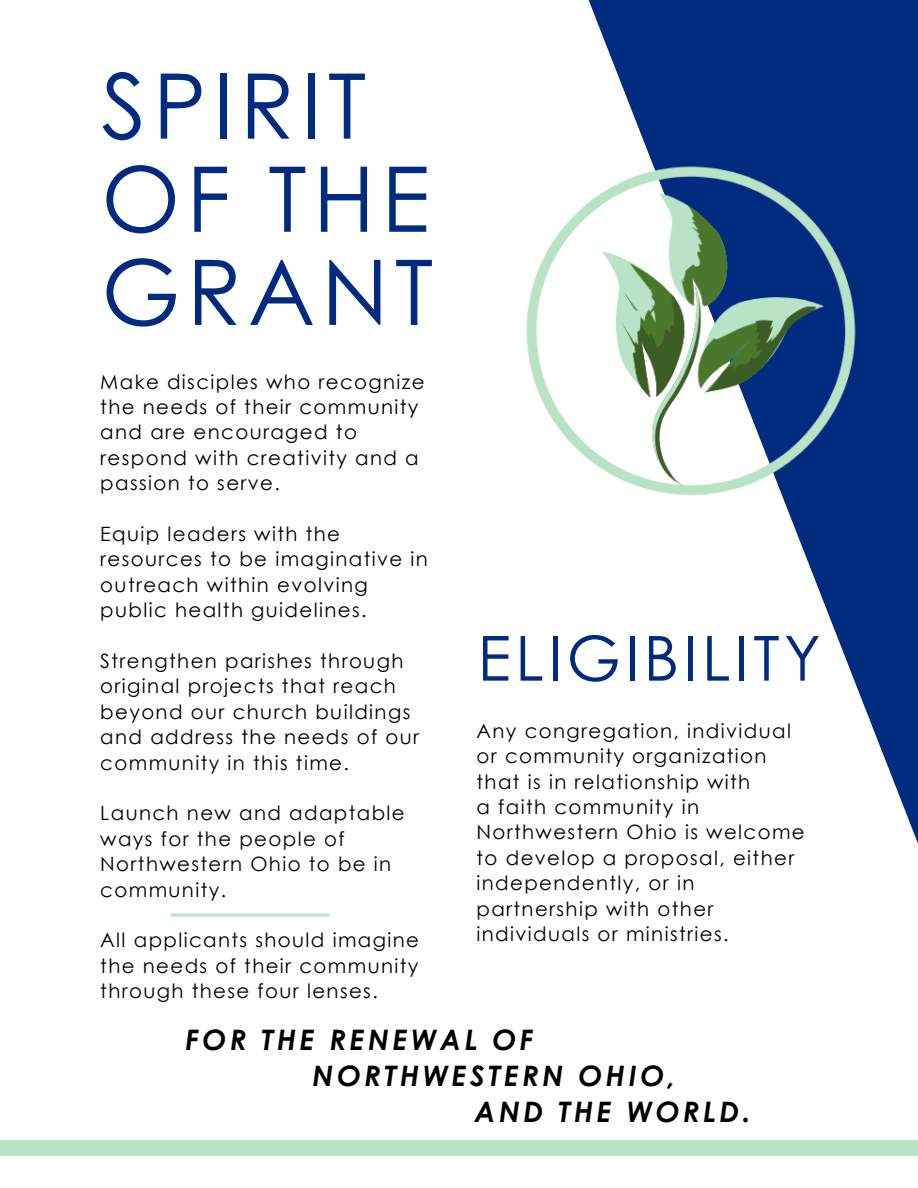
<style>
.page{position:relative;width:918px;height:1188px;background:#fff}
.page>*{position:absolute;margin:0;border:0;box-sizing:border-box;transform-origin:0 0}
.t1{font:90.6px/93.2px "Century Gothic";letter-spacing:.07em;color:#002b7e}
.t2{font:62.1px "Century Gothic";letter-spacing:.07em;color:#002b7e}
.t3{font:italic 700 28.2px "Century Gothic";letter-spacing:.13em;color:#000}
.t4{font:19.8px/25.3px "Century Gothic";letter-spacing:.07em;color:#000}
</style>
<div class="page">
<svg style="left:589px;top:0;width:329px;height:844px"></svg>
<div style="left:0;top:1141px;width:918px;height:14px;background:#b9e3c6"></div>
<img style="left:526px;top:97px;width:392px;height:469px">
<svg style="left:171px;top:914px;width:158px;height:3px"></svg>
<h1 class="t1" style="left:101px;top:57px;width:333px">SPIRIT<br>OF THE<br>GRANT</h1>
<p class="t4" style="left:100px;top:368px;width:326px">Make disciples who recognize the needs of their community and are encouraged to respond with creativity and a passion to serve.</p>
<p class="t4" style="left:100px;top:521px;width:329px">Equip leaders with the resources to be imaginative in outreach within evolving public health guidelines.</p>
<p class="t4" style="left:100px;top:648px;width:320px">Strengthen parishes through original projects that reach beyond our church buildings and address the needs of our community in this time.</p>
<p class="t4" style="left:100px;top:800px;width:306px">Launch new and adaptable ways for the people of<br>Northwestern Ohio to be in community.</p>
<p class="t4" style="left:100px;top:927px;width:320px;text-align:justify">All applicants should imagine the needs of their community through these four lenses.</p>
<h3 class="t3" style="left:185px;top:1022px;width:349px">FOR THE RENEWAL OF</h3>
<h3 class="t3" style="left:313px;top:1058px;width:365px">NORTHWESTERN OHIO,</h3>
<h3 class="t3" style="left:474px;top:1094px;width:278px">AND THE WORLD.</h3>
<h2 class="t2" style="left:478px;top:618px;width:345px">ELIGIBILITY</h2>
<p class="t4" style="left:477px;top:717px;width:330px">Any congregation, individual or community organization that is in relationship with<br>a faith community in<br>Northwestern Ohio is welcome to develop a proposal, either independently, or in partnership with other individuals or ministries.</p>
</div>
